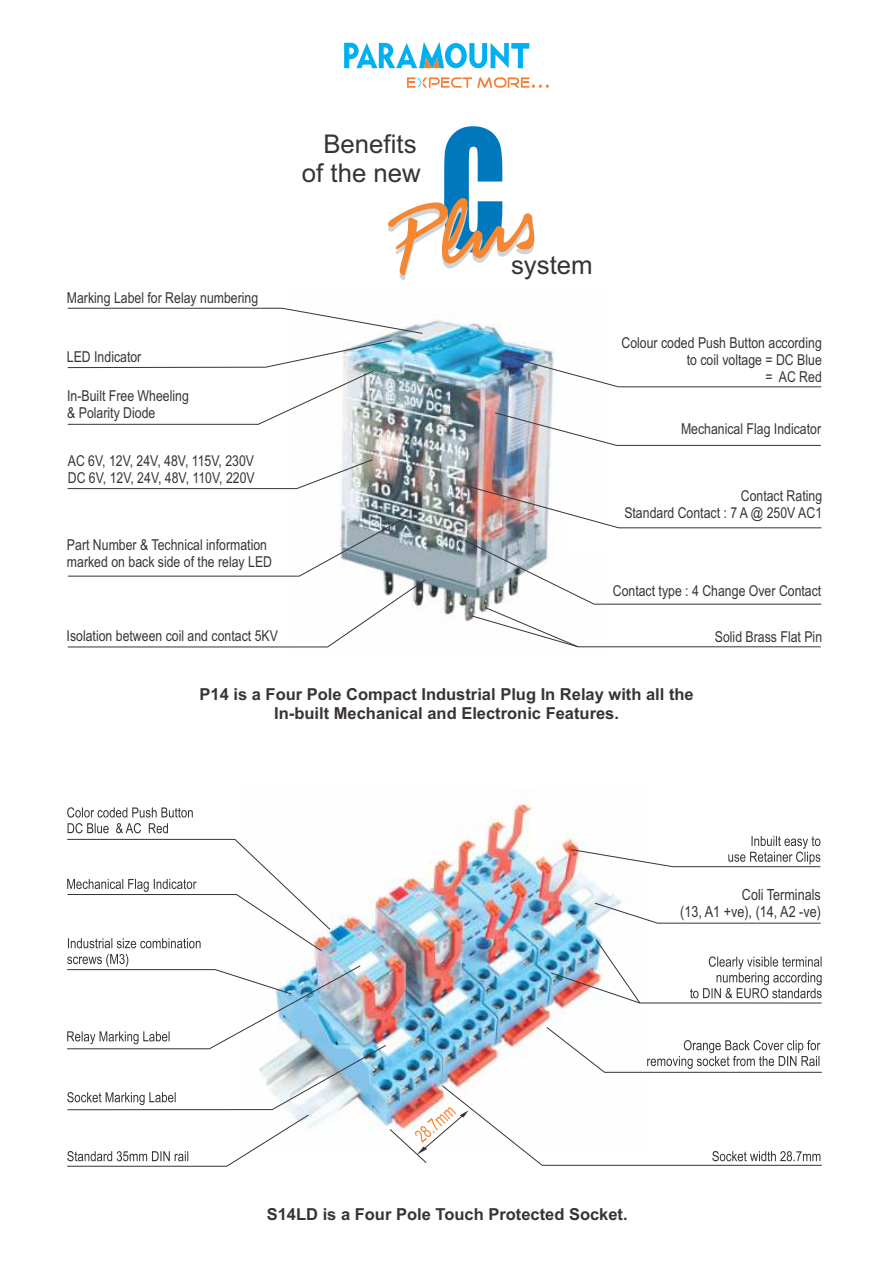
<style>
.page{position:relative;width:893px;height:1263px;background:#fff}
.page>*{position:absolute;margin:0;border:0;box-sizing:border-box;transform-origin:0 0}
.t1{font:153.3px "Impact";color:#0078bd;scale:.78 1}
.t2{font:25.8px/28.8px "Arial";color:#383336;text-align:right}
.t3{font:700 16.5px/18.5px "Arial";color:#383336;text-align:center}
.t4{font:15.45px/17.4px "Arial Narrow";color:#383336;text-align:right}
.t5{font:15px/17px "Arial Narrow";color:#383336}
</style>
<div class="page">
<svg style="left:344px;top:42px;width:185px;height:26px"></svg>
<svg style="left:407px;top:77px;width:142px;height:11px"></svg>
<svg style="left:388px;top:198px;width:147px;height:82px"></svg>
<img style="left:293px;top:320px;width:261px;height:296px">
<svg style="left:516px;top:358px;width:306px;height:30px"></svg>
<svg style="left:494px;top:412px;width:327px;height:34px"></svg>
<svg style="left:67px;top:459px;width:306px;height:30px"></svg>
<svg style="left:67px;top:515px;width:359px;height:133px"></svg>
<svg style="left:67px;top:307px;width:356px;height:27px"></svg>
<svg style="left:67px;top:340px;width:325px;height:85px"></svg>
<svg style="left:464px;top:539px;width:358px;height:109px"></svg>
<svg style="left:462px;top:484px;width:360px;height:45px"></svg>
<img style="left:67px;top:807px;width:755px;height:360px">
<p class="t5" style="left:67px;top:290px;width:193px">Marking Label for Relay numbering</p>
<p class="t5" style="left:67px;top:350px;width:76px">LED Indicator</p>
<p class="t5" style="left:67px;top:389px;width:123px">In-Built Free Wheeling &amp; Polarity Diode</p>
<p class="t5" style="left:68px;top:454px;width:188px">AC 6V, 12V, 24V, 48V, 115V, 230V<br>DC 6V, 12V, 24V, 48V, 110V, 220V</p>
<p class="t5" style="left:67px;top:538px;width:207px">Part Number &amp; Technical information marked on back side of the relay LED</p>
<p class="t5" style="left:67px;top:629px;width:213px">Isolation between coil and contact 5KV</p>
<h2 class="t2" style="left:302px;top:132px;width:121px">Benefits of the new</h2>
<h1 class="t1" style="left:440px;top:129px;width:86px">C</h1>
<h2 class="t2" style="left:511px;top:253px;width:83px">system</h2>
<p class="t5" style="left:621px;top:336px;width:202px;text-align:right">Colour coded Push Button according to coil voltage = DC Blue<br>= AC Red</p>
<p class="t5" style="left:681px;top:422px;width:142px">Mechanical Flag Indicator</p>
<p class="t5" style="left:624px;top:489px;width:199px;text-align:right">Contact Rating<br>Standard Contact : 7 A @ 250V AC1</p>
<p class="t5" style="left:613px;top:583px;width:210px">Contact type : 4 Change Over Contact</p>
<p class="t5" style="left:715px;top:629px;width:109px">Solid Brass Flat Pin</p>
<p class="t3" style="left:200px;top:687px;width:496px">P14 is a Four Pole Compact Industrial Plug In Relay with all the<br>In-built Mechanical and Electronic Features.</p>
<p class="t4" style="left:680px;top:887px;width:142px">Coli Terminals<br>(13, A1 +ve), (14, A2 -ve)</p>
<p class="t3" style="left:267px;top:1206px;width:362px">S14LD is a Four Pole Touch Protected Socket.</p>
</div>
